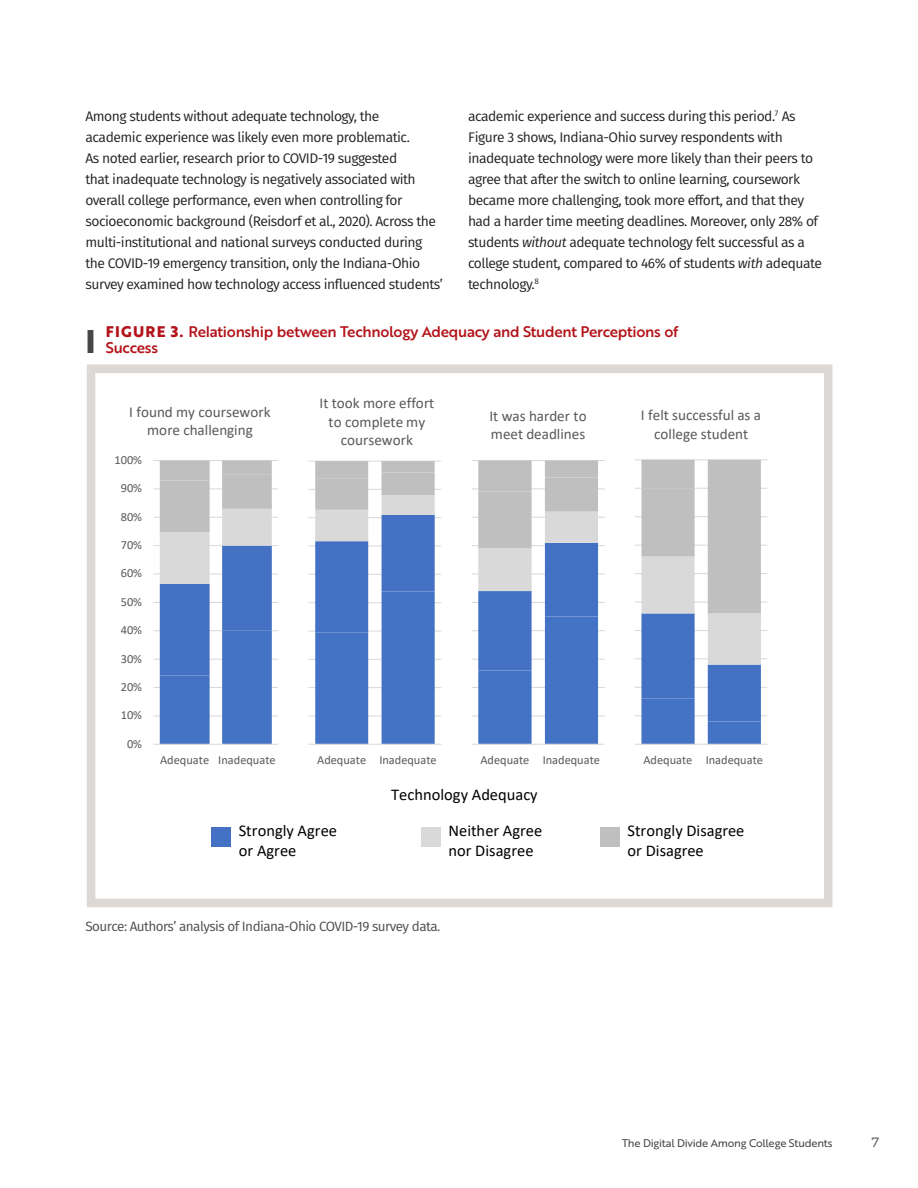
<style>
.page{position:relative;width:918px;height:1188px;background:#fff}
.page>*{position:absolute;margin:0;border:0;box-sizing:border-box;transform-origin:0 0}
.Figure_body_2{font:700 31.95px "Brother 1816 Extra";color:#454647}
.t1{font:16.5px/20.1px "Calibri";color:#000}
.t2{font:15.15px/18.5px "Calibri";color:#595959;text-align:center}
.Figure_body_2-2{font:15px/15.8px "Brother 1816 Medium";letter-spacing:-.02em;color:#b31319}
.body_copy{font:13.8px/21px "Fira Sans";letter-spacing:-.035em;color:#231f20}
.Source{font:13.5px "Fira Sans";letter-spacing:-.04em;color:#4b4c4d}
.t3{font:13.5px "Nexa Slab";color:#5e615c}
.t4{font:12.3px "Calibri";color:#595959}
.t5{font:10.8px "Brother 1816 Regular";letter-spacing:-.02em;color:#454647}
.s1{font-style:italic}
.s2{font-family:"Brother 1816 Extra";font-weight:700}
</style>
<div class="page">
<svg style="left:86px;top:364px;width:747px;height:544px"></svg>
<p class="body_copy" style="left:86px;top:105px;width:359px">Among students without adequate technology, the<br>academic experience was likely even more problematic.<br>As noted earlier, research prior to COVID-19 suggested<br>that inadequate technology is negatively associated with overall college performance, even when controlling for socioeconomic background (Reisdorf et al., 2020). Across the multi-institutional and national surveys conducted during the COVID-19 emergency transition, only the Indiana-Ohio survey examined how technology access influenced students’</p>
<p class="body_copy" style="left:468px;top:105px;width:355px">academic experience and success during this period.<sup>7</sup> As Figure 3 shows, Indiana-Ohio survey respondents with inadequate technology were more likely than their peers to agree that after the switch to online learning, coursework became more challenging, took more effort, and that they had a harder time meeting deadlines. Moreover, only 28% of students <span class="s1">without</span> adequate technology felt successful as a college student, compared to 46% of students <span class="s1">with</span> adequate technology.<sup>8</sup></p>
<p class="Figure_body_2" style="left:86px;top:317px;width:12px">I</p>
<p class="Figure_body_2-2" style="left:106px;top:323px;width:574px"><span class="s2">FIGURE 3.</span> Relationship between Technology Adequacy and Student Perceptions of<br>Success</p>
<p class="t2" style="left:129px;top:402px;width:143px">I found my coursework more challenging</p>
<p class="t4" style="left:115px;top:451px;width:29px">100%</p>
<p class="t4" style="left:121px;top:480px;width:23px">90%</p>
<p class="t4" style="left:121px;top:508px;width:23px">80%</p>
<p class="t4" style="left:121px;top:536px;width:23px">70%</p>
<p class="t4" style="left:121px;top:565px;width:23px">60%</p>
<p class="t4" style="left:121px;top:593px;width:23px">50%</p>
<p class="t4" style="left:121px;top:622px;width:23px">40%</p>
<p class="t4" style="left:121px;top:650px;width:23px">30%</p>
<p class="t4" style="left:121px;top:678px;width:23px">20%</p>
<p class="t4" style="left:121px;top:707px;width:23px">10%</p>
<p class="t4" style="left:127px;top:735px;width:17px">0%</p>
<p class="t4" style="left:160px;top:751px;width:117px">Adequate Inadequate</p>
<p class="t2" style="left:320px;top:394px;width:116px">It took more effort to complete my coursework</p>
<p class="t2" style="left:490px;top:406px;width:99px;text-align:left">It was harder to meet deadlines</p>
<p class="t4" style="left:317px;top:751px;width:121px">Adequate Inadequate</p>
<p class="t4" style="left:480px;top:751px;width:121px">Adequate Inadequate</p>
<p class="t1" style="left:391px;top:784px;width:148px">Technology Adequacy</p>
<p class="t2" style="left:641px;top:406px;width:122px">I felt successful as a college student</p>
<p class="t4" style="left:644px;top:751px;width:121px">Adequate Inadequate</p>
<p class="t1" style="left:239px;top:820px;width:100px">Strongly Agree or Agree</p>
<p class="t1" style="left:449px;top:820px;width:95px">Neither Agree nor Disagree</p>
<p class="t1" style="left:627px;top:820px;width:118px">Strongly Disagree or Disagree</p>
<p class="Source" style="left:86px;top:916px;width:356px">Source: Authors’ analysis of Indiana-Ohio COVID-19 survey data.</p>
<p class="t5" style="left:622px;top:1135px;width:212px">The Digital Divide Among College Students</p>
<p class="t3" style="left:871px;top:1134px;width:9px">7</p>
</div>
